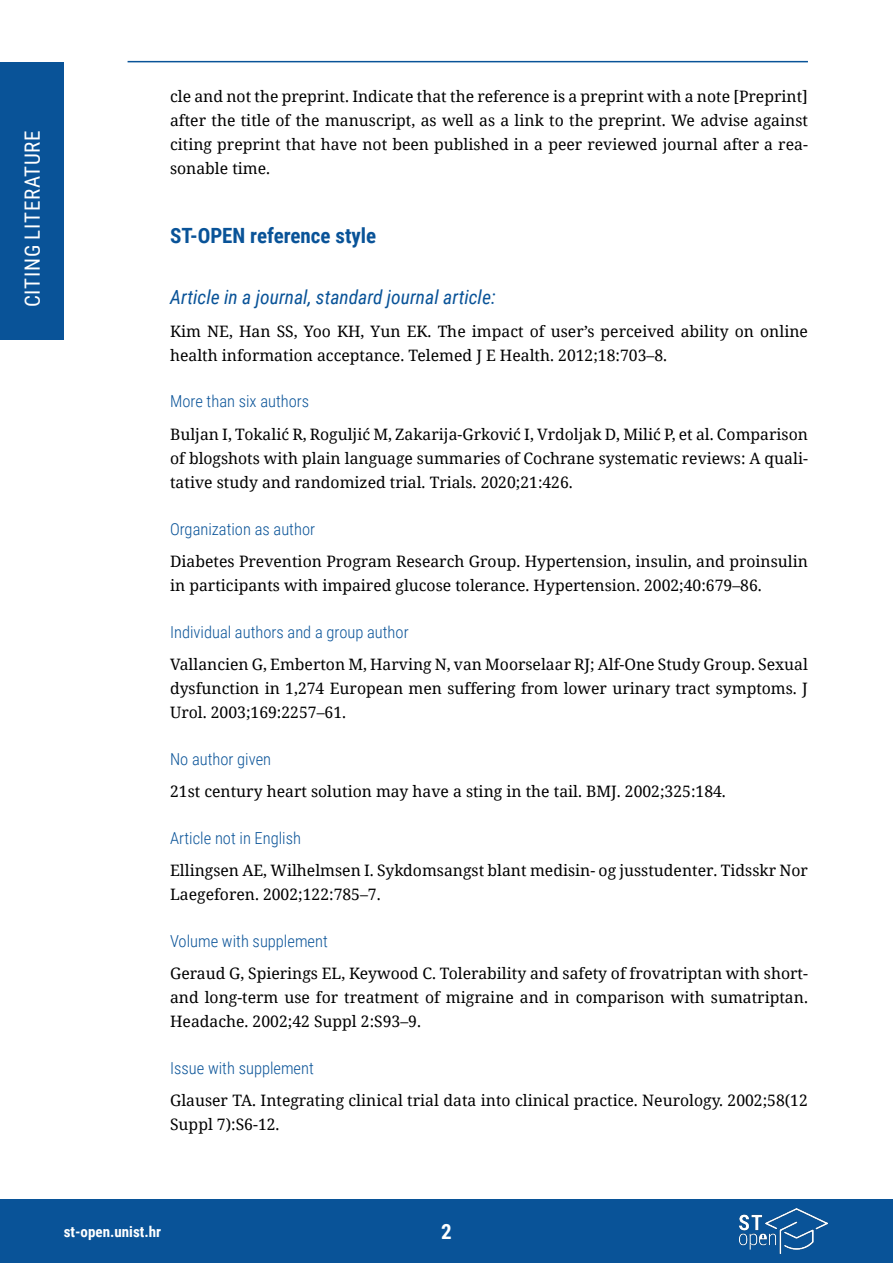
<style>
.page{position:relative;width:893px;height:1263px;background:#fff}
.page>*{position:absolute;margin:0;border:0;box-sizing:border-box;transform-origin:0 0}
.t1{font:700 21px "Roboto Condensed";color:#095398}
.t2{font:21px "Roboto Condensed";letter-spacing:.035em;color:#fff}
.t3{font:700 21px "Roboto Condensed";color:#fff}
.t4{font:italic 19.5px "Roboto Condensed";color:#095398}
.t5{font:300 16.5px "Roboto Condensed";color:#095398}
.t6{font:15.75px/24px "Noto Serif";color:#000;text-align:justify}
.t7{font:700 15px "Roboto Condensed";color:#fff}
</style>
<div class="page">
<div style="left:0;top:62px;width:64px;height:278px;background:#095398"></div>
<div style="left:0;top:1199px;width:893px;height:64px;background:#095398"></div>
<hr style="left:128px;top:61px;width:680px;height:1px;background:#095398">
<img style="left:740px;top:1209px;width:87px;height:44px">
<h1 class="t2" style="left:18px;top:307px;width:178px;rotate:-90deg">CITING LITERATURE</h1>
<p class="t6" style="left:170px;top:84px;width:639px">cle and not the preprint. Indicate that the reference is a preprint with a note [Preprint] after the title of the manuscript, as well as a link to the preprint. We advise against citing preprint that have not been published in a peer reviewed journal after a rea&shy;sonable time.</p>
<h1 class="t1" style="left:170px;top:221px;width:208px">ST-OPEN reference style</h1>
<p class="t4" style="left:170px;top:284px;width:327px">Article in a journal, standard journal article:</p>
<p class="t6" style="left:170px;top:319px;width:639px">Kim NE, Han SS, Yoo KH, Yun EK. The impact of user’s perceived ability on online health information acceptance. Telemed J E Health. 2012;18:703–8.</p>
<p class="t5" style="left:170px;top:390px;width:141px">More than six authors</p>
<p class="t6" style="left:170px;top:422px;width:639px">Buljan I, Tokalić R, Roguljić M, Zakarija-Grković I, Vrdoljak D, Milić P, et al. Comparison of blogshots with plain language summaries of Cochrane systematic reviews: A quali&shy;tative study and randomized trial. Trials. 2020;21:426.</p>
<p class="t5" style="left:170px;top:517px;width:146px">Organization as author</p>
<p class="t6" style="left:170px;top:549px;width:639px">Diabetes Prevention Program Research Group. Hypertension, insulin, and proinsulin in participants with impaired glucose tolerance. Hypertension. 2002;40:679–86.</p>
<p class="t5" style="left:170px;top:620px;width:240px">Individual authors and a group author</p>
<p class="t6" style="left:170px;top:652px;width:639px">Vallancien G, Emberton M, Harving N, van Moorselaar RJ; Alf-One Study Group. Sexual dysfunction in 1,274 European men suffering from lower urinary tract symptoms. J Urol. 2003;169:2257–61.</p>
<p class="t5" style="left:170px;top:747px;width:103px">No author given</p>
<p class="t6" style="left:170px;top:779px;width:557px">21st century heart solution may have a sting in the tail. BMJ. 2002;325:184.</p>
<p class="t5" style="left:170px;top:826px;width:132px">Article not in English</p>
<p class="t6" style="left:170px;top:858px;width:639px">Ellingsen AE, Wilhelmsen I. Sykdomsangst blant medisin- og jusstudenter. Tidsskr Nor<br>Laegeforen. 2002;122:785–7.</p>
<p class="t5" style="left:170px;top:929px;width:159px">Volume with supplement</p>
<p class="t6" style="left:170px;top:961px;width:639px">Geraud G, Spierings EL, Keywood C. Tolerability and safety of frovatriptan with short&shy;and long-term use for treatment of migraine and in comparison with sumatriptan.<br>Headache. 2002;42 Suppl 2:S93–9.</p>
<p class="t5" style="left:170px;top:1056px;width:145px">Issue with supplement</p>
<p class="t6" style="left:170px;top:1088px;width:639px">Glauser TA. Integrating clinical trial data into clinical practice. Neurology. 2002;58(12<br>Suppl 7):S6-12.</p>
<p class="t7" style="left:64px;top:1221px;width:99px">st-open.unist.hr</p>
<h1 class="t3" style="left:441px;top:1217px;width:12px">2</h1>
</div>
